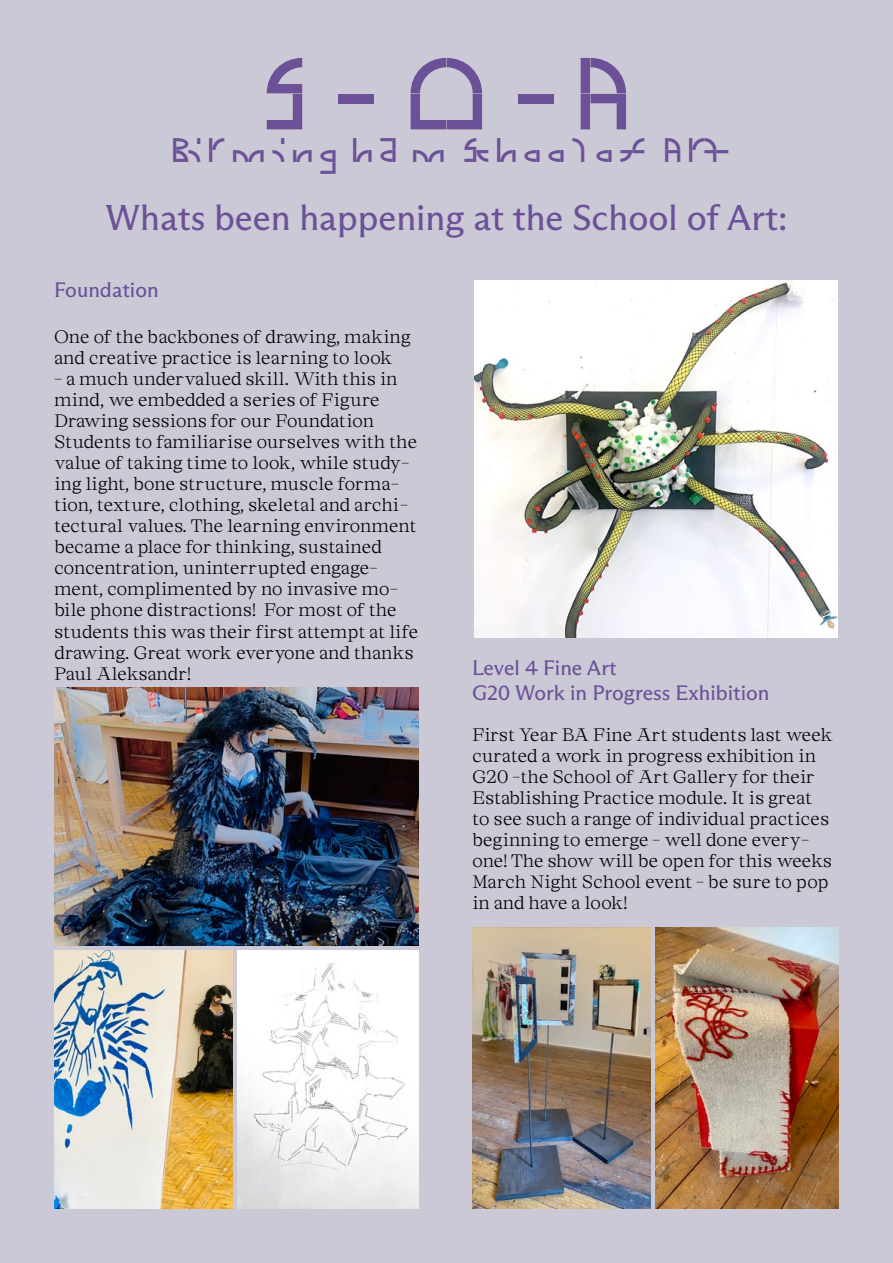
<style>
.page{position:relative;width:893px;height:1263px;background:#cbc9d5}
.page>*{position:absolute;margin:0;border:0;box-sizing:border-box;transform-origin:0 0}
.t1{font:600 108px "ABC Galapagos AB";color:#6c5098}
.t2{font:36px "ABC Arizona Flare";color:#6c5098}
.t3{font:600 36px "ABC Galapagos AB";color:#6c5098}
.t4{font:21px/25.2px "ABC Arizona Flare";color:#6c5098}
.t5{font:300 18px/21px "Chapter";letter-spacing:-.03em;color:#000}
</style>
<div class="page">
<img style="left:54px;top:687px;width:364px;height:259px">
<img style="left:475px;top:281px;width:363px;height:357px">
<img style="left:472px;top:927px;width:178px;height:282px">
<img style="left:54px;top:950px;width:178px;height:259px">
<img style="left:237px;top:950px;width:181px;height:259px">
<img style="left:655px;top:927px;width:184px;height:282px">
<h1 class="t1" style="left:266px;top:22px;width:361px">S - O -A</h1>
<h2 class="t3" style="left:164px;top:126px;width:566px">Birmingham School of Art</h2>
<h2 class="t2" style="left:105px;top:197px;width:684px">Whats been happening at the School of Art:</h2>
<p class="t4" style="left:54px;top:277px;width:106px">Foundation</p>
<p class="t5" style="left:54px;top:327px;width:358px">One of the backbones of drawing, making and creative practice is learning to look</p>
<p class="t5" style="left:54px;top:369px;width:366px">- a much undervalued skill. With this in mind, we embedded a series of Figure Drawing sessions for our Foundation Students to familiarise ourselves with the value of taking time to look, while study&shy;ing light, bone structure, muscle forma&shy;tion, texture, clothing, skeletal and archi&shy;tectural values. The learning environment became a place for thinking, sustained concentration, uninterrupted engage&shy;ment, complimented by no invasive mo&shy;bile phone distractions! For most of the students this was their first attempt at life drawing. Great work everyone and thanks Paul Aleksandr!</p>
<p class="t4" style="left:472px;top:655px;width:299px">Level 4 Fine Art<br>G20 Work in Progress Exhibition</p>
<p class="t5" style="left:472px;top:725px;width:362px">First Year BA Fine Art students last week curated a work in progress exhibition in G20 -the School of Art Gallery for their Establishing Practice module. It is great to see such a range of individual practices beginning to emerge - well done every&shy;one! The show will be open for this weeks March Night School event - be sure to pop in and have a look!</p>
</div>
